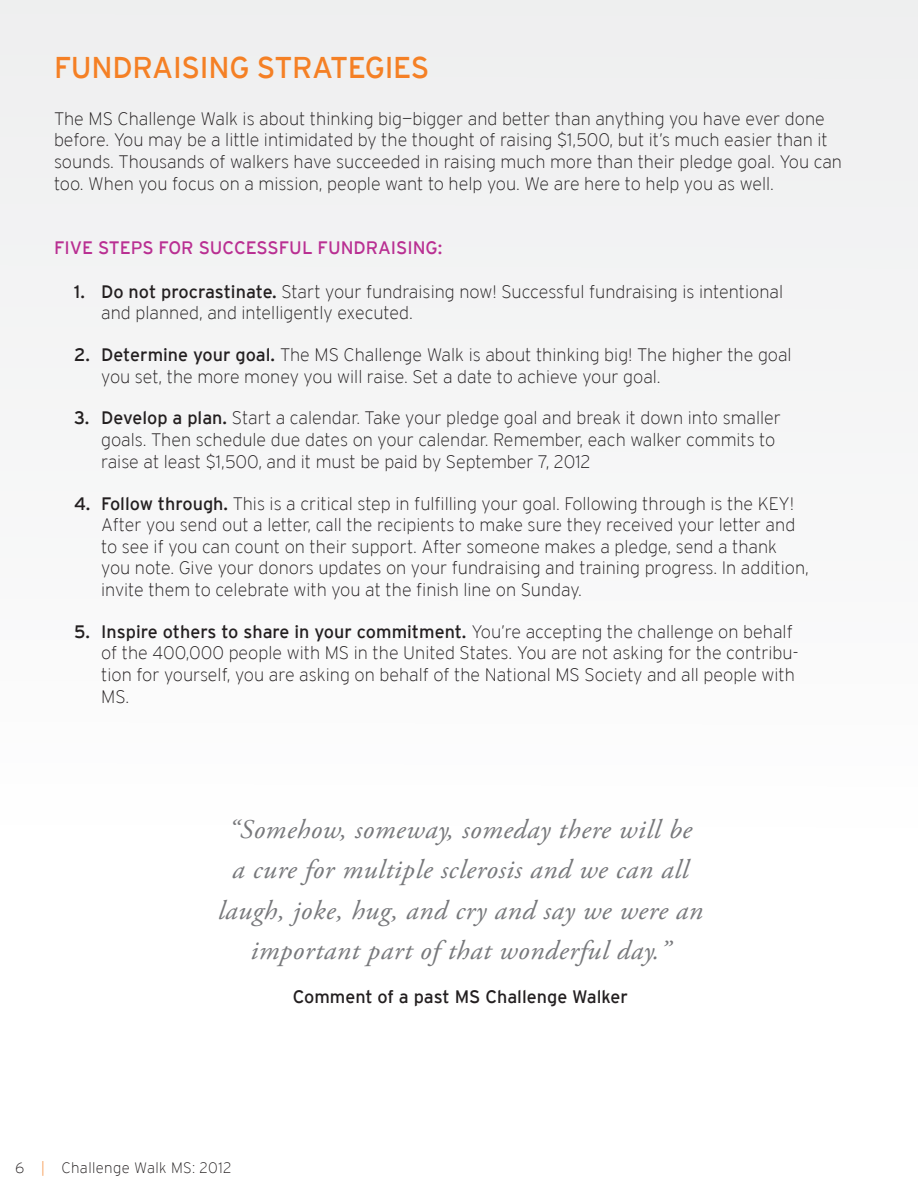
<style>
.page{position:relative;width:918px;height:1188px;background:#fff}
.page>*{position:absolute;margin:0;border:0;box-sizing:border-box;transform-origin:0 0}
.t1{font:30px "Interstate";letter-spacing:-.01em;color:#f58025}
.t2{font:italic 27px/40.5px "Adobe Garamond Pro";letter-spacing:.02em;color:#77787b;text-align:center;scale:1.04 1}
.t3{font:200 18px/21.6px "Interstate";color:#231f20}
.t4{font:18px "Interstate";color:#b92f92}
.t5{font:18px "Interstate";color:#231f20}
.t6{font:200 15px "Interstate";letter-spacing:.02em;color:#231f20}
.s1{font-weight:400}
.s2{color:#f58025}
</style>
<div class="page">
<div style="left:0;top:0;width:918px;height:882px;background:#f5f6f6"></div>
<h1 class="t1" style="left:54px;top:51px;width:377px">Fundraising Strategies</h1>
<p class="t3" style="left:54px;top:108px;width:790px">The MS Challenge Walk is about thinking big—bigger and better than anything you have ever done before. You may be a little intimidated by the thought of raising $1,500, but it’s much easier than it sounds. Thousands of walkers have succeeded in raising much more than their pledge goal. You can too. When you focus on a mission, people want to help you. We are here to help you as well.</p>
<p class="t4" style="left:54px;top:238px;width:390px">Five steps for successful fundraising:</p>
<p class="t3" style="left:101px;top:280px;width:684px;text-indent:-27px"><span class="s1">1. Do not procrastinate.</span> Start your fundraising now! Successful fundraising is intentional and planned, and intelligently executed.</p>
<p class="t3" style="left:101px;top:344px;width:692px;text-indent:-27px"><span class="s1">2. Determine your goal.</span> The MS Challenge Walk is about thinking big! The higher the goal you set, the more money you will raise. Set a date to achieve your goal.</p>
<p class="t3" style="left:101px;top:407px;width:681px;text-indent:-27px"><span class="s1">3. Develop a plan.</span> Start a calendar. Take your pledge goal and break it down into smaller goals. Then schedule due dates on your calendar. Remember, each walker commits to raise at least $1,500, and it must be paid by September 7, 2012</p>
<p class="t3" style="left:101px;top:492px;width:709px;text-indent:-27px"><span class="s1">4. Follow through.</span> This is a critical step in fulfilling your goal. Following through is the KEY!<br>After you send out a letter, call the recipients to make sure they received your letter and to see if you can count on their support. After someone makes a pledge, send a thank you note. Give your donors updates on your fundraising and training progress. In addition, invite them to celebrate with you at the finish line on Sunday.</p>
<p class="t3" style="left:101px;top:621px;width:699px;text-indent:-27px"><span class="s1">5. I nspire others to share in your commitment.</span> You’re accepting the challenge on behalf of the 400,000 people with MS in the United States. You are not asking for the contribu&shy;tion for yourself, you are asking on behalf of the National MS Society and all people with MS.</p>
<h2 class="t2" style="left:218px;top:810px;width:468px">“Somehow, someway, someday there will be<br>a cure for multiple sclerosis and we can all laugh, joke, hug, and cry and say we were an important part of that wonderful day.”</h2>
<p class="t5" style="left:293px;top:986px;width:337px">Comment of a past MS Challenge Walker</p>
<p class="t6" style="left:15px;top:1160px;width:218px">6 <span class="s2">|</span> Challenge Walk MS: 2012</p>
</div>
